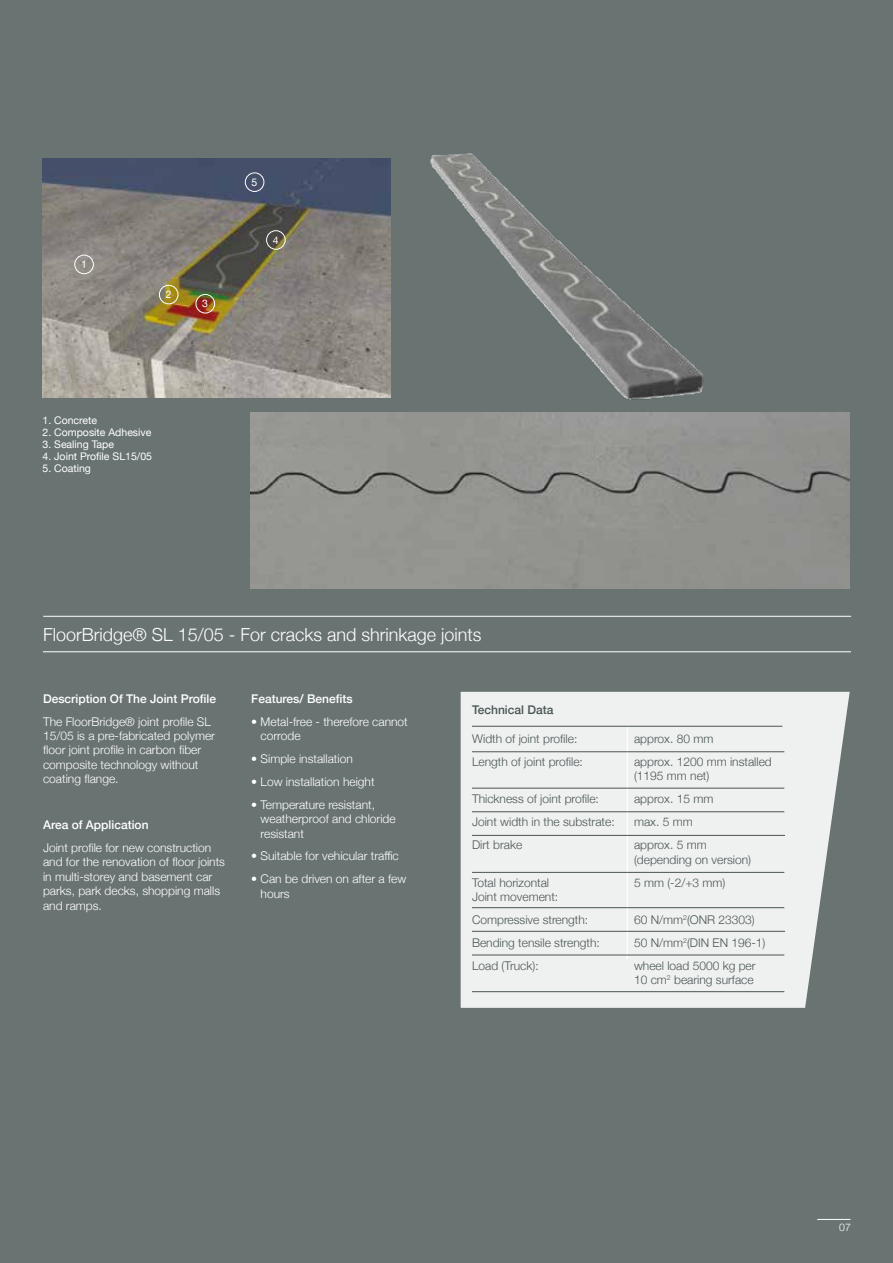
<style>
.page{position:relative;width:893px;height:1263px;background:#697372}
.page>*{position:absolute;margin:0;border:0;box-sizing:border-box;transform-origin:0 0}
.t1{font:300 18px "Helvetica Neue";color:#fff}
.t2{font:300 12px/14.4px "Helvetica Neue";color:#fff}
.t3{font:300 12px/14.4px "Helvetica Neue";color:#4a5555}
.t4{font:500 12px "Helvetica Neue";color:#fff}
.t5{font:500 12px "Helvetica Neue";color:#4a5555}
.t6{font:10.5px "Helvetica Neue";color:#fff}
.t7{font:300 10.5px "Helvetica Neue";color:#fff}
</style>
<div class="page">
<hr style="left:817px;top:1219px;width:33px;height:1px;background:#fff">
<svg style="left:461px;top:692px;width:389px;height:316px;background:#e5e7e7"></svg>
<hr style="left:43px;top:616px;width:808px;height:1px;background:#fff">
<hr style="left:43px;top:651px;width:808px;height:1px;background:#fff">
<img style="left:43px;top:158px;width:348px;height:239px">
<div style="left:74px;top:255px;width:20px;height:19px;border:1px solid #fff;border-radius:50%"></div>
<div style="left:159px;top:285px;width:19px;height:19px;border:1px solid #fff;border-radius:50%"></div>
<div style="left:196px;top:294px;width:19px;height:19px;border:1px solid #fff;border-radius:50%"></div>
<div style="left:245px;top:172px;width:19px;height:20px;border:1px solid #fff;border-radius:50%"></div>
<div style="left:266px;top:230px;width:20px;height:20px;border:1px solid #fff;border-radius:50%"></div>
<hr style="left:626px;top:726px;width:2px;height:233px;background:#fff">
<hr style="left:472px;top:726px;width:310px;height:1px;background:#4a5555">
<hr style="left:472px;top:751px;width:312px;height:1px;background:#4a5555">
<hr style="left:472px;top:788px;width:312px;height:1px;background:#4a5555">
<hr style="left:472px;top:811px;width:312px;height:1px;background:#4a5555">
<hr style="left:472px;top:835px;width:313px;height:1px;background:#4a5555">
<hr style="left:472px;top:955px;width:312px;height:1px;background:#4a5555">
<hr style="left:472px;top:872px;width:312px;height:1px;background:#4a5555">
<hr style="left:472px;top:907px;width:312px;height:1px;background:#4a5555">
<hr style="left:472px;top:931px;width:313px;height:1px;background:#4a5555">
<img style="left:430px;top:153px;width:273px;height:247px">
<div style="left:251px;top:412px;width:598px;height:176px;background:#939490"></div>
<hr style="left:472px;top:991px;width:312px;height:1px;background:#4a5555">
<p class="t6" style="left:81px;top:257px;width:7px">1</p>
<p class="t6" style="left:166px;top:287px;width:7px">2</p>
<p class="t6" style="left:202px;top:296px;width:7px">3</p>
<p class="t6" style="left:43px;top:413px;width:56px">1. Concrete</p>
<p class="t6" style="left:43px;top:425px;width:110px">2. Composite Adhesive</p>
<p class="t6" style="left:43px;top:437px;width:73px">3. Sealing Tape</p>
<p class="t6" style="left:43px;top:449px;width:111px">4. Joint Profile SL15/05</p>
<p class="t6" style="left:43px;top:461px;width:50px">5. Coating</p>
<p class="t6" style="left:252px;top:174px;width:7px">5</p>
<p class="t6" style="left:273px;top:232px;width:7px">4</p>
<h1 class="t1" style="left:43px;top:620px;width:440px">FloorBridge® SL 15/05 - For cracks and shrinkage joints</h1>
<p class="t4" style="left:43px;top:689px;width:175px">Description Of The Joint Profile</p>
<p class="t2" style="left:43px;top:713px;width:174px">The FloorBridge® joint profile SL<br>15/05 is a pre-fabricated polymer floor joint profile in carbon fiber composite technology without coating flange.</p>
<p class="t4" style="left:43px;top:815px;width:107px">Area of Application</p>
<p class="t2" style="left:43px;top:839px;width:184px">Joint profile for new construction and for the renovation of floor joints in multi-storey and basement car parks, park decks, shopping malls and ramps.</p>
<p class="t4" style="left:251px;top:689px;width:103px">Features/ Benefits</p>
<p class="t2" style="left:261px;top:713px;width:149px;text-indent:-9px">• Metal-free - therefore cannot corrode</p>
<p class="t2" style="left:251px;top:750px;width:103px">• Simple installation</p>
<p class="t2" style="left:251px;top:773px;width:125px">• Low installation height</p>
<p class="t2" style="left:261px;top:796px;width:137px;text-indent:-9px">• Temperature resistant, weatherproof and chloride resistant</p>
<p class="t2" style="left:251px;top:848px;width:149px">• Suitable for vehicular traffic</p>
<p class="t2" style="left:261px;top:871px;width:147px;text-indent:-9px">• Can be driven on after a few hours</p>
<p class="t5" style="left:472px;top:700px;width:83px">Technical Data</p>
<p class="t3" style="left:472px;top:731px;width:107px">Width of joint profile:</p>
<p class="t3" style="left:634px;top:731px;width:81px">approx. 80 mm</p>
<p class="t3" style="left:472px;top:754px;width:112px">Length of joint profile:</p>
<p class="t3" style="left:634px;top:754px;width:139px">approx. 1200 mm installed (1195 mm net)</p>
<p class="t3" style="left:472px;top:791px;width:128px">Thickness of joint profile:</p>
<p class="t3" style="left:634px;top:791px;width:81px">approx. 15 mm</p>
<p class="t3" style="left:472px;top:814px;width:144px">Joint width in the substrate:</p>
<p class="t3" style="left:634px;top:814px;width:60px">max. 5 mm</p>
<p class="t3" style="left:472px;top:837px;width:52px">Dirt brake</p>
<p class="t3" style="left:634px;top:837px;width:119px">approx. 5 mm (depending on version)</p>
<p class="t3" style="left:472px;top:874px;width:79px">Total horizontal</p>
<p class="t3" style="left:634px;top:874px;width:93px">5 mm (-2/+3 mm)</p>
<p class="t3" style="left:472px;top:884px;width:118px;line-height:23px">Joint movement:<br>Compressive strength:</p>
<p class="t3" style="left:634px;top:911px;width:122px">60 N/mm<sup>2</sup>(ONR 23303)</p>
<p class="t3" style="left:472px;top:934px;width:129px">Bending tensile strength:</p>
<p class="t3" style="left:634px;top:934px;width:133px">50 N/mm<sup>2</sup>(DIN EN 196-1)</p>
<p class="t3" style="left:472px;top:957px;width:68px">Load (Truck):</p>
<p class="t3" style="left:634px;top:957px;width:123px">wheel load 5000 kg per<br>10 cm<sup>2</sup> bearing surface</p>
<p class="t7" style="left:839px;top:1218px;width:13px">07</p>
</div>
